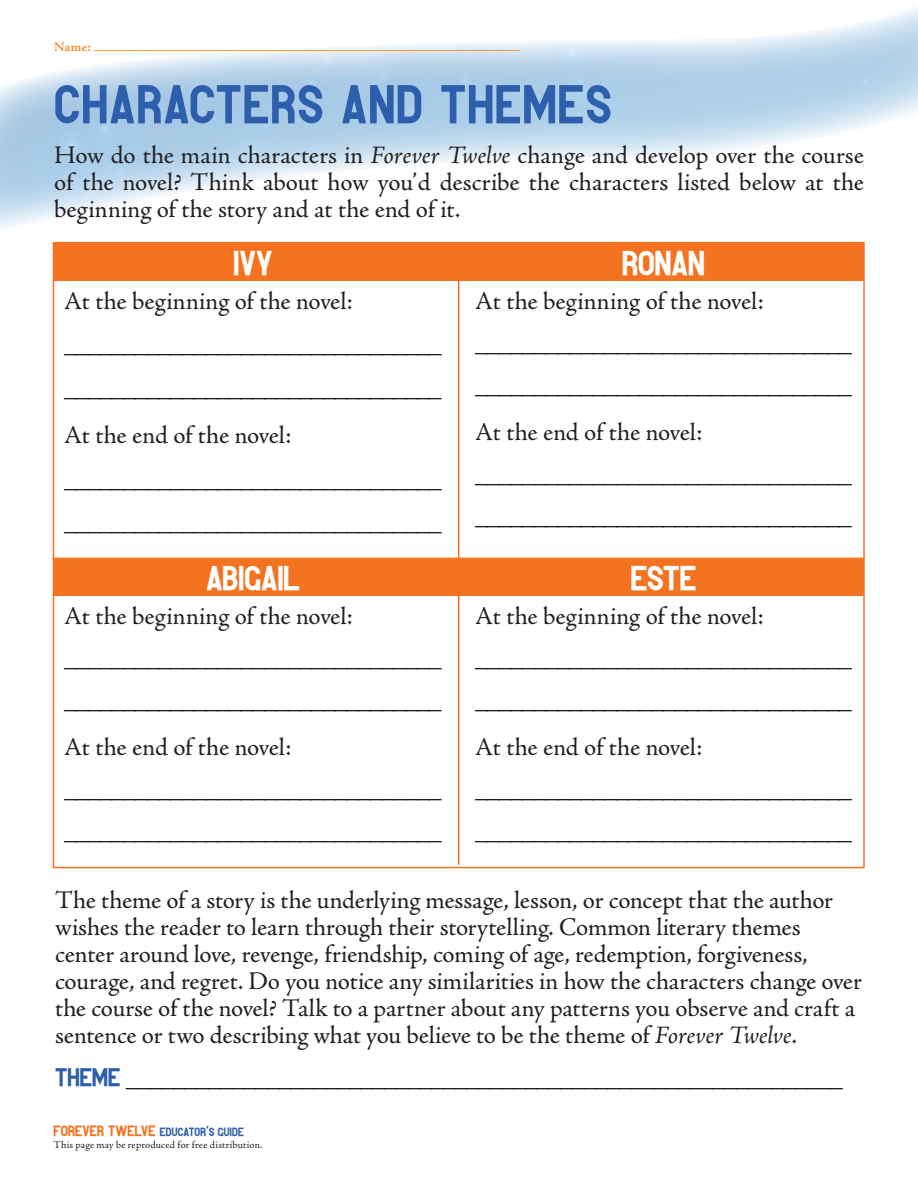
<style>
.page{position:relative;width:918px;height:1188px;background:#fff}
.page>*{position:absolute;margin:0;border:0;box-sizing:border-box;transform-origin:0 0}
.NewMainHead{font:54px "Kompot Sans";letter-spacing:.03em;color:#2e5fac}
.chart_head_more_2{font:34.5px "Kompot Sans";color:#fff}
.Instructions{font:25.5px/27px "Adobe Jenson Pro";letter-spacing:-.005em;color:#231f20}
.t1{font:700 15px "Adobe Jenson Pro";color:#f69032}
.t2{font:12px "Kompot Sans";letter-spacing:.015em;color:#2e5fac}
.t3{font:10.5px "Adobe Jenson Pro";letter-spacing:.02em;color:#231f20}
.s1{font-style:italic}
.s2{font-family:"Kompot Sans";color:#2e5fac}
.s3{font-size:15px;color:#f47321}
.s4{font-family:"Charles Wright";font-weight:700}
</style>
<div class="page">
<div style="left:53px;top:243px;width:406px;height:38px;background:#f47321"></div>
<div style="left:53px;top:558px;width:406px;height:38px;background:#f47321"></div>
<div style="left:458px;top:243px;width:406px;height:38px;background:#f47321"></div>
<div style="left:458px;top:558px;width:406px;height:38px;background:#f47321"></div>
<svg style="left:0;top:8px;width:918px;height:241px"></svg>
<hr style="left:53px;top:558px;width:812px;height:1px;background:#f47321">
<hr style="left:458px;top:249px;width:1px;height:616px;background:#f47321">
<p class="t1" style="left:54px;top:36px;width:468px"><sub>Na</sub> <sub>me</sub> <sub>:</sub> ___________________________________________________________________________</p>
<p class="NewMainHead" style="left:54px;top:85px;width:559px">CHARACTERS AND THEMES</p>
<p class="Instructions" style="left:54px;top:142px;width:811px;text-align:justify">How do the main characters in <span class="s1">Forever Twelve</span> change and develop over the course of the novel? Think about how you’d describe the characters listed below at the beginning of the story and at the end of it.</p>
<p class="chart_head_more_2" style="left:234px;top:251px;width:41px">IVY</p>
<p class="Instructions" style="left:64px;top:288px;width:290px">At the beginning of the novel:</p>
<p class="Instructions" style="left:64px;top:323px;width:379px;line-height:43.5px">________________________________ ________________________________</p>
<p class="Instructions" style="left:64px;top:422px;width:229px">At the end of the novel:</p>
<p class="chart_head_more_2" style="left:622px;top:251px;width:84px">RONAN</p>
<p class="Instructions" style="left:475px;top:288px;width:290px">At the beginning of the novel:</p>
<p class="Instructions" style="left:475px;top:322px;width:378px;line-height:42px">________________________________ ________________________________</p>
<p class="Instructions" style="left:475px;top:419px;width:229px">At the end of the novel:</p>
<p class="Instructions" style="left:64px;top:457px;width:379px;line-height:43.5px">________________________________ ________________________________</p>
<p class="chart_head_more_2" style="left:206px;top:566px;width:96px">ABIGAIL</p>
<p class="Instructions" style="left:64px;top:603px;width:290px">At the beginning of the novel:</p>
<p class="Instructions" style="left:64px;top:638px;width:379px;line-height:42px">________________________________ ________________________________</p>
<p class="Instructions" style="left:64px;top:734px;width:229px">At the end of the novel:</p>
<p class="Instructions" style="left:64px;top:769px;width:379px;line-height:42px">________________________________ ________________________________</p>
<p class="Instructions" style="left:475px;top:454px;width:378px;line-height:42px">________________________________ ________________________________</p>
<p class="chart_head_more_2" style="left:631px;top:566px;width:67px">ESTE</p>
<p class="Instructions" style="left:475px;top:603px;width:290px">At the beginning of the novel:</p>
<p class="Instructions" style="left:475px;top:638px;width:378px;line-height:42px">________________________________ ________________________________</p>
<p class="Instructions" style="left:475px;top:734px;width:229px">At the end of the novel:</p>
<p class="Instructions" style="left:475px;top:769px;width:378px;line-height:42px">________________________________ ________________________________</p>
<p class="Instructions" style="left:55px;top:887px;width:809px">The theme of a story is the underlying message, lesson, or concept that the author wishes the reader to learn through their storytelling. Common literary themes center around love, revenge, friendship, coming of age, redemption, forgiveness, courage, and regret. Do you notice any similarities in how the characters change over the course of the novel? Talk to a partner about any patterns you observe and craft a sentence or two describing what you believe to be the theme of <span class="s1">Forever Twelve</span>.</p>
<p class="Instructions" style="left:55px;top:1065px;width:789px"><span class="s2">THEME</span> _____________________________________________________________</p>
<p class="t2" style="left:53px;top:1127px;width:192px"><span class="s3">FOREVER TWELVE</span> EDUCATOR<span class="s4">’</span>S GUIDE</p>
<p class="t3" style="left:53px;top:1139px;width:211px">This page may be reproduced for free distribution.</p>
</div>
